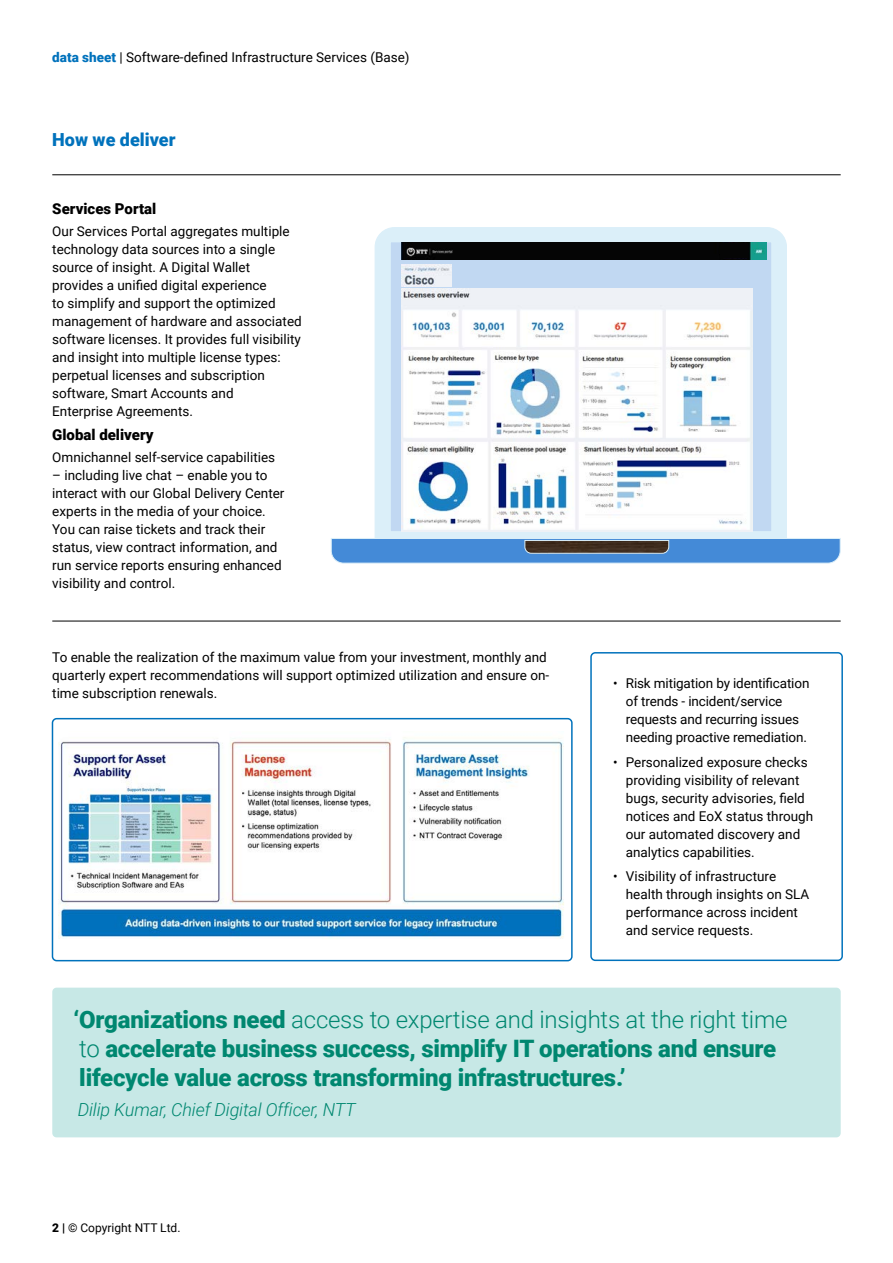
<style>
.page{position:relative;width:893px;height:1263px;background:#fff}
.page>*{position:absolute;margin:0;border:0;box-sizing:border-box;transform-origin:0 0}
.t1{font:900 24px/28.8px "Roboto";letter-spacing:-.01em;color:#008770}
.t2{font:italic 300 18px "Roboto";letter-spacing:-.01em;color:#008770}
.t3{font:900 18px "Roboto";color:#0072bc}
.t4{font:900 15px "Roboto";color:#000}
.t5{font:13.5px/18px "Roboto";color:#000}
.t6{font:12px "Roboto";color:#000}
.s1{font-weight:900;color:#0072bc}
.s2{font-weight:300}
.s3{font-weight:900}
</style>
<div class="page">
<hr style="left:52px;top:621px;width:789px;height:1px;background:#000">
<hr style="left:52px;top:175px;width:789px;height:1px;background:#000">
<div style="left:375px;top:228px;width:411px;height:329px;background:#dbeff9;border-radius:19px"></div>
<div style="left:390px;top:242px;width:382px;height:290px;background:#c1d8f2"></div>
<svg style="left:331px;top:537px;width:510px;height:27px;background:#5b8ec5"></svg>
<img style="left:401px;top:242px;width:366px;height:17px">
<img style="left:401px;top:264px;width:51px;height:22px">
<img style="left:401px;top:288px;width:352px;height:244px">
<div style="left:721px;top:243px;width:27px;height:15px;background:#050505"></div>
<div style="left:590px;top:652px;width:253px;height:309px;border:2px solid #0072bc;border-radius:4px"></div>
<div style="left:52px;top:718px;width:521px;height:243px;border:2px solid #0072bc;border-radius:4px"></div>
<img style="left:59px;top:737px;width:505px;height:202px">
<div style="left:52px;top:988px;width:789px;height:149px;background:#c7e8e6;border-radius:4px"></div>
<p class="t5" style="left:52px;top:48px;width:359px"><span class="s1">data sheet</span> | Software-defined Infrastructure Services (Base)</p>
<h4 class="t3" style="left:52px;top:127px;width:125px">How we deliver</h4>
<p class="t4" style="left:52px;top:198px;width:105px">Services Portal</p>
<p class="t5" style="left:52px;top:221px;width:239px">Our Services Portal aggregates multiple</p>
<p class="t5" style="left:52px;top:239px;width:251px">technology data sources into a single source of insight. A Digital Wallet provides a unified digital experience<br>to simplify and support the optimized management of hardware and associated software licenses. It provides full visibility and insight into multiple license types: perpetual licenses and subscription software, Smart Accounts and<br>Enterprise Agreements.</p>
<p class="t4" style="left:52px;top:424px;width:103px">Global delivery</p>
<p class="t5" style="left:52px;top:448px;width:224px">Omnichannel self-service capabilities</p>
<p class="t5" style="left:52px;top:466px;width:234px">– including live chat – enable you to interact with our Global Delivery Center experts in the media of your choice.<br>You can raise tickets and track their status, view contract information, and run service reports ensuring enhanced visibility and control.</p>
<p class="t5" style="left:52px;top:648px;width:498px">To enable the realization of the maximum value from your investment, monthly and quarterly expert recommendations will support optimized utilization and ensure on&shy;time subscription renewals.</p>
<p class="t5" style="left:626px;top:674px;width:185px;text-indent:-13px">• Risk mitigation by identification of trends - incident/service requests and recurring issues needing proactive remediation.</p>
<p class="t5" style="left:626px;top:752px;width:189px;text-indent:-13px">• Personalized exposure checks providing visibility of relevant bugs, security advisories, field notices and EoX status through our automated discovery and analytics capabilities.</p>
<p class="t5" style="left:626px;top:867px;width:185px;text-indent:-13px">• Visibility of infrastructure health through insights on SLA performance across incident and service requests.</p>
<p class="t1" style="left:74px;top:1004px;width:715px">‘Organizations need <span class="s2">access to expertise and insights at the right time to</span> accelerate business success, simplify IT operations and ensure lifecycle value across transforming infrastructures.’</p>
<p class="t2" style="left:78px;top:1097px;width:279px">Dilip Kumar, Chief Digital Officer, NTT</p>
<p class="t6" style="left:52px;top:1220px;width:130px"><span class="s3">2 |</span> © Copyright NTT Ltd.</p>
</div>
